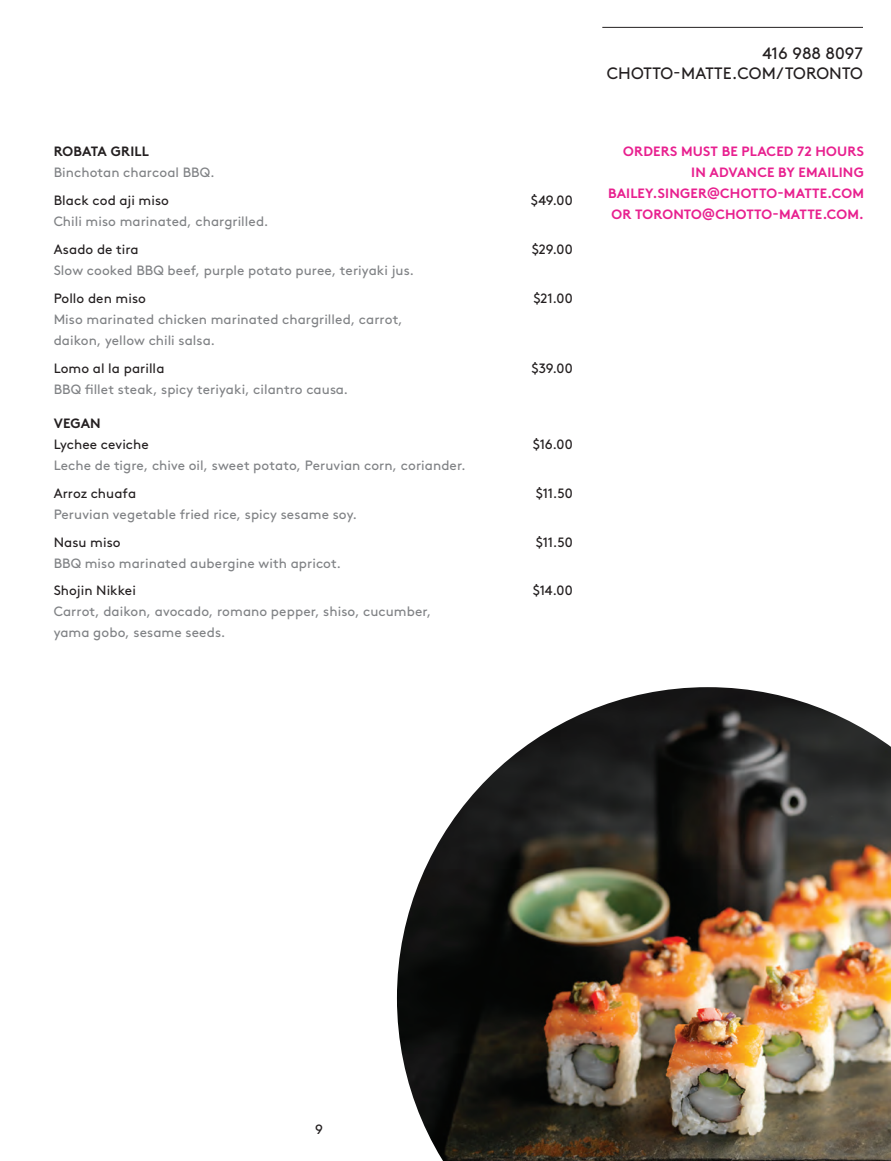
<style>
.page{position:relative;width:891px;height:1161px;background:#fff}
.page>*{position:absolute;margin:0;border:0;box-sizing:border-box;transform-origin:0 0}
.t1{font:16.5px/19.8px "Brown Std";color:#231f20;text-align:right}
.t2{font:13.5px/21px "Brown Std";letter-spacing:.005em;color:#808285}
.t3{font:13.5px "Brown Std";letter-spacing:.005em;color:#231f20}
.t4{font:700 13.5px/21px "Brown Std";letter-spacing:.01em;color:#e8208f;text-align:right}
.t5{font:700 13.5px "Brown Std";letter-spacing:.005em;color:#231f20}
</style>
<div class="page">
<img style="left:396px;top:687px;width:495px;height:474px">
<hr style="left:602px;top:27px;width:261px;height:1px;background:#231f20">
<p class="t5" style="left:54px;top:144px;width:97px">ROBATA GRILL</p>
<p class="t2" style="left:54px;top:162px;width:163px">Binchotan charcoal BBQ.</p>
<p class="t3" style="left:54px;top:193px;width:117px">Black cod aji miso</p>
<p class="t3" style="left:531px;top:193px;width:43px">$49.00</p>
<p class="t2" style="left:54px;top:211px;width:216px">Chili miso marinated, chargrilled.</p>
<p class="t3" style="left:54px;top:241px;width:87px">Asado de tira</p>
<p class="t3" style="left:532px;top:241px;width:42px">$29.00</p>
<p class="t2" style="left:54px;top:260px;width:362px">Slow cooked BBQ beef, purple potato puree, teriyaki jus.</p>
<p class="t3" style="left:54px;top:290px;width:94px">Pollo den miso</p>
<p class="t3" style="left:533px;top:290px;width:41px">$21.00</p>
<p class="t2" style="left:54px;top:309px;width:351px">Miso marinated chicken marinated chargrilled, carrot, daikon, yellow chili salsa.</p>
<p class="t3" style="left:54px;top:360px;width:112px">Lomo al la parilla</p>
<p class="t3" style="left:532px;top:360px;width:43px">$39.00</p>
<p class="t2" style="left:54px;top:378px;width:296px">BBQ fillet steak, spicy teriyaki, cilantro causa.</p>
<p class="t5" style="left:54px;top:415px;width:49px">VEGAN</p>
<p class="t3" style="left:54px;top:436px;width:97px">Lychee ceviche</p>
<p class="t3" style="left:533px;top:436px;width:41px">$16.00</p>
<p class="t2" style="left:54px;top:455px;width:414px">Leche de tigre, chive oil, sweet potato, Peruvian corn, coriander.</p>
<p class="t3" style="left:54px;top:485px;width:84px">Arroz chuafa</p>
<p class="t3" style="left:536px;top:485px;width:38px">$11.50</p>
<p class="t2" style="left:54px;top:504px;width:305px">Peruvian vegetable fried rice, spicy sesame soy.</p>
<p class="t3" style="left:54px;top:534px;width:69px">Nasu miso</p>
<p class="t3" style="left:536px;top:534px;width:38px">$11.50</p>
<p class="t2" style="left:54px;top:552px;width:289px">BBQ miso marinated aubergine with apricot.</p>
<p class="t3" style="left:54px;top:583px;width:84px">Shojin Nikkei</p>
<p class="t3" style="left:533px;top:583px;width:41px">$14.00</p>
<p class="t2" style="left:54px;top:601px;width:379px">Carrot, daikon, avocado, romano pepper, shiso, cucumber, yama gobo, sesame seeds.</p>
<p class="t1" style="left:607px;top:44px;width:258px">416 988 8097<br>CHOTTO-MATTE.COM/TORONTO</p>
<p class="t4" style="left:608px;top:141px;width:257px">ORDERS MUST BE PLACED 72 HOURS<br>IN ADVANCE BY EMAILING<br>BAILEY.SINGER@CHOTTO-MATTE.COM<br>OR TORONTO@CHOTTO-MATTE.COM.</p>
<p class="t3" style="left:315px;top:1121px;width:9px">9</p>
</div>
